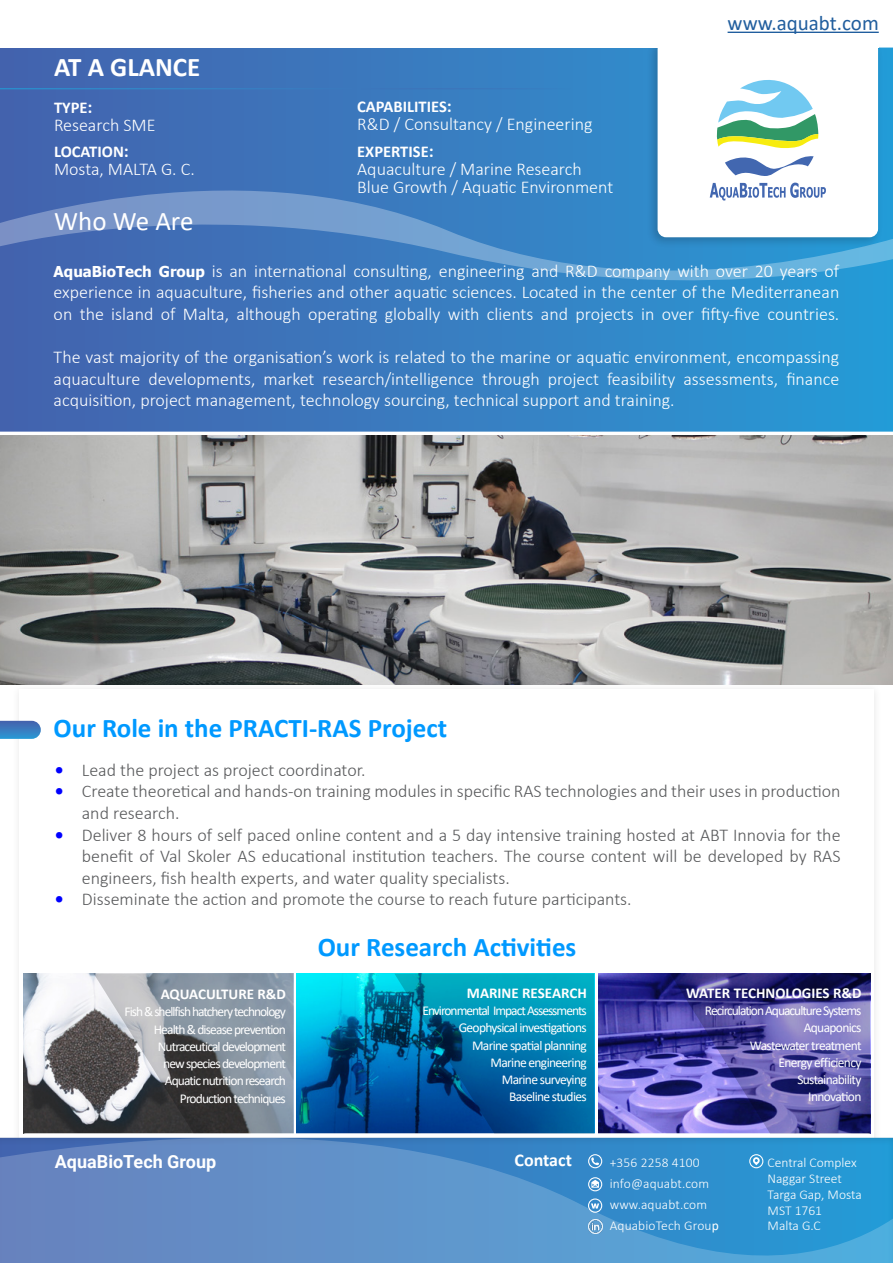
<style>
.page{position:relative;width:893px;height:1263px;background:#fff}
.page>*{position:absolute;margin:0;border:0;box-sizing:border-box;transform-origin:0 0}
.t1{font:700 27px "Calibri";color:#09f}
.t2{font:700 27px "Calibri";color:#fff}
.t3{font:27px "Calibri";color:#fff}
.t4{font:21px "Calibri";color:#215e9e}
.t5{font:300 18px/21.6px "Calibri";color:#fff;text-align:justify}
.t6{font:300 18px/21.6px "Calibri";color:#58595b}
.t7{font:700 18px "Roboto";color:#fff}
.t8{font:700 18px "Calibri";color:#fff}
.t9{font:700 16.5px "Calibri";color:#fff}
.t10{font:700 15px "Calibri";color:#fff}
.t11{font:13.5px/17.2px "Calibri";letter-spacing:-.065em;color:#fff;text-align:right}
.t12{font:300 13.5px/15.9px "Calibri";color:#fff}
.s1{font-size:18px}
.s2{font-family:"Tahoma";font-weight:700;font-size:15px}
.s3{font-weight:700;color:#00f}
.s4{font-weight:400}
</style>
<div class="page">
<img style="left:0;top:436px;width:893px;height:249px">
<svg style="left:0;top:48px;width:893px;height:384px;background:#387bbf"></svg>
<div style="left:11px;top:681px;width:871px;height:582px;background:#000;opacity:.1"></div>
<div style="left:20px;top:690px;width:854px;height:573px;background:#fff"></div>
<svg style="left:0;top:180px;width:893px;height:102px;background:#4883c2"></svg>
<img style="left:24px;top:973px;width:70px;height:153px">
<img style="left:297px;top:973px;width:97px;height:153px">
<img style="left:598px;top:973px;width:72px;height:153px">
<svg style="left:94px;top:973px;width:199px;height:153px;background:#7b8189"></svg>
<svg style="left:394px;top:973px;width:200px;height:153px;background:#0073a4"></svg>
<svg style="left:670px;top:973px;width:200px;height:153px;background:#56519f"></svg>
<svg style="left:0;top:1127px;width:893px;height:136px;background:#5390c8"></svg>
<div style="left:646px;top:35px;width:238px;height:214px;background:#000;opacity:.2"></div>
<div style="left:658px;top:41px;width:220px;height:196px;background:#fff;border-radius:9px"></div>
<svg style="left:710px;top:183px;width:116px;height:17px"></svg>
<svg style="left:725px;top:156px;width:89px;height:20px"></svg>
<svg style="left:717px;top:80px;width:101px;height:68px"></svg>
<div style="left:0;top:14px;width:879px;height:34px;background:#fff"></div>
<hr style="left:728px;top:32px;width:151px;height:1px;background:#215e9e">
<svg style="left:749px;top:1154px;width:14px;height:14px"></svg>
<svg style="left:588px;top:1177px;width:14px;height:14px"></svg>
<svg style="left:588px;top:1154px;width:14px;height:14px"></svg>
<svg style="left:588px;top:1198px;width:14px;height:15px"></svg>
<img style="left:588px;top:1219px;width:14px;height:15px">
<svg style="left:0;top:88px;width:603px;height:1px"></svg>
<svg style="left:0;top:721px;width:41px;height:18px"></svg>
<h1 class="t2" style="left:54px;top:48px;width:148px">AT A GLANCE</h1>
<p class="t9" style="left:54px;top:95px;width:40px">TYPE<span class="s1">:</span></p>
<p class="t5" style="left:54px;top:114px;width:103px">Research SME</p>
<p class="t9" style="left:54px;top:140px;width:76px">LOCATION<span class="s1">:</span></p>
<p class="t5" style="left:54px;top:158px;width:142px">Mosta, MALTA G. C.</p>
<p class="t9" style="left:357px;top:95px;width:96px">CAPABILITIES<span class="s1">:</span></p>
<p class="t5" style="left:357px;top:113px;width:237px">R&amp;D / Consultancy / Engineering</p>
<p class="t9" style="left:357px;top:140px;width:78px">EXPERTISE<span class="s1">:</span></p>
<p class="t5" style="left:357px;top:160px;width:258px;line-height:18px">Aquaculture / Marine Research<br>Blue Growth / Aquatic Environment</p>
<p class="t4" style="left:728px;top:8px;width:153px">www.aquabt.com</p>
<h1 class="t3" style="left:54px;top:202px;width:141px">Who We Are</h1>
<p class="t5" style="left:54px;top:260px;width:787px"><span class="s2">AquaBioTech Group</span> is an international consulting, engineering and R&amp;D company with over 20 years of experience in aquaculture, fisheries and other aquatic sciences. Located in the center of the Mediterranean on the island of Malta, although operating globally with clients and projects in over fifty-five countries.</p>
<p class="t5" style="left:54px;top:346px;width:787px">The vast majority of the organisation’s work is related to the marine or aquatic environment, encompassing aquaculture developments, market research/intelligence through project feasibility assessments, finance acquisition, project management, technology sourcing, technical support and training.</p>
<h1 class="t1" style="left:54px;top:709px;width:395px">Our Role in the PRACTI-RAS Project</h1>
<p class="t6" style="left:55px;top:759px;width:312px"><span class="s3">•</span> Lead the project as project coordinator.</p>
<p class="t6" style="left:82px;top:780px;width:760px;text-indent:-27px"><span class="s3">•</span> Create theoretical and hands-on training modules in specific RAS technologies and their uses in production and research.</p>
<p class="t6" style="left:82px;top:824px;width:760px;text-align:justify;text-indent:-27px"><span class="s3">•</span> Deliver 8 hours of self paced online content and a 5 day intensive training hosted at ABT Innovia for the benefit of Val Skoler AS educational institution teachers. The course content will be developed by RAS engineers, fish health experts, and water quality specialists.</p>
<p class="t6" style="left:55px;top:888px;width:578px"><span class="s3">•</span> Disseminate the action and promote the course to reach future participants.</p>
<p class="t10" style="left:161px;top:983px;width:127px">AQUACULTURE R&amp;D</p>
<p class="t11" style="left:124px;top:1003px;width:163px">Fish &amp; shellfish hatchery technology<br>Health &amp; disease prevention<br>Nutraceutical development<br>new species development<br>Aquatic nutrition research<br>Production techniques</p>
<h1 class="t1" style="left:318px;top:928px;width:260px">Our Research Activities</h1>
<p class="t10" style="left:467px;top:982px;width:121px">MARINE RESEARCH</p>
<p class="t11" style="left:422px;top:1002px;width:166px">Environmental Impact Assessments<br>Geophysical investigations<br>Marine spatial planning<br>Marine engineering<br>Marine surveying<br>Baseline studies</p>
<p class="t7" style="left:55px;top:1149px;width:163px">AquaBioTech Group</p>
<p class="t8" style="left:514px;top:1147px;width:59px">Contact</p>
<p class="t10" style="left:686px;top:982px;width:177px">WATER TECHNOLOGIES R&amp;D</p>
<p class="t11" style="left:705px;top:1002px;width:158px">Recirculation Aquaculture Systems<br>Aquaponics<br>Wastewater treatment<br>Energy efficiency<br>Sustainability<br>Innovation</p>
<p class="t12" style="left:610px;top:1151px;width:110px;line-height:21px">+356 2258 4100 info@aquabt.com www.aquabt.com<br>AquabioTech Grou<span class="s4">p</span></p>
<p class="t12" style="left:768px;top:1154px;width:96px">Central Complex<br>Naggar Street<br>Targa Gap, Mosta<br>MST 1761<br>Malta G.C</p>
</div>
